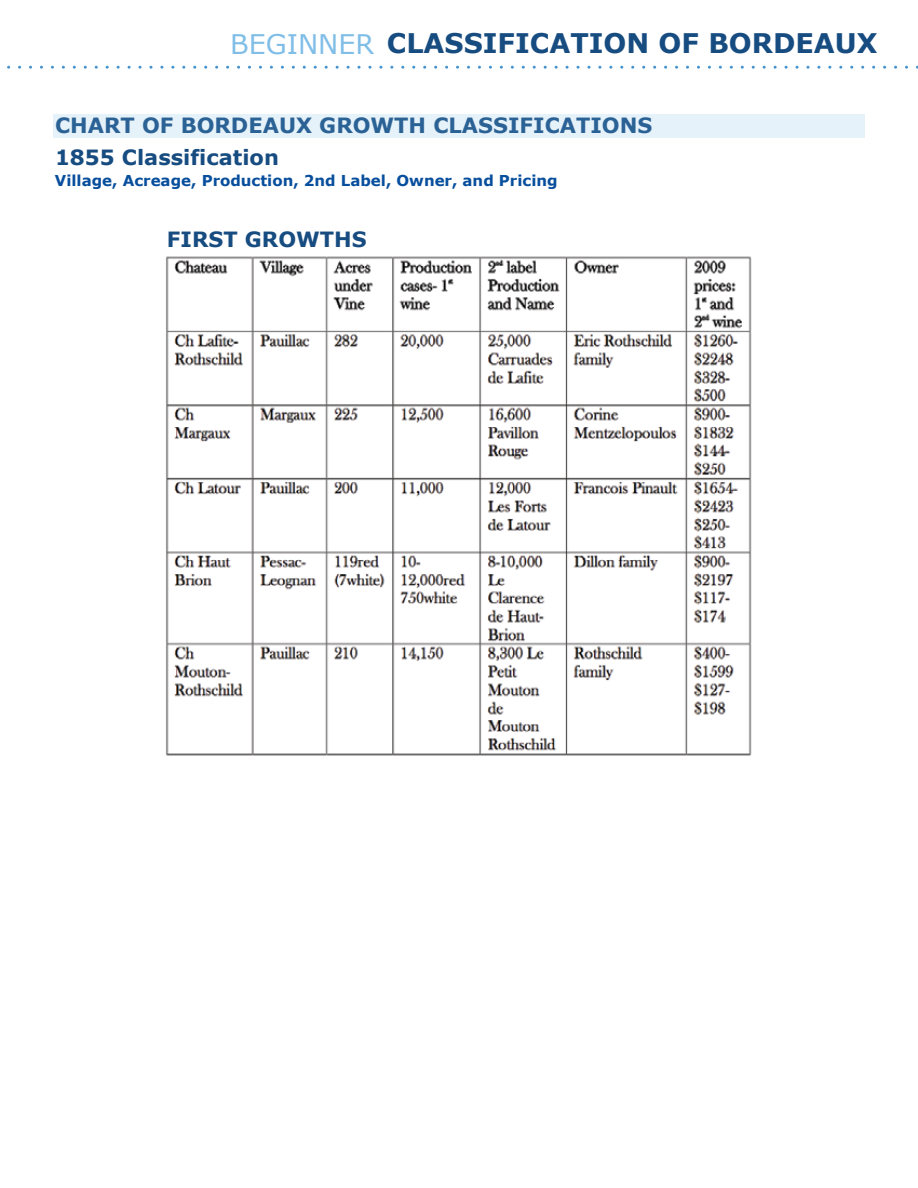
<style>
.page{position:relative;width:918px;height:1188px;background:#fff}
.page>*{position:absolute;margin:0;border:0;box-sizing:border-box;transform-origin:0 0}
.t1{font:700 27px "Verdana";color:#174c81}
.t2{font:700 21px/31.5px "Verdana";color:#174c81}
.t3{font:700 15px "Verdana";color:#074e9d}
.s1{font-weight:400;color:#80bee8}
</style>
<div class="page">
<svg style="left:7px;top:66px;width:911px;height:3px"></svg>
<div style="left:53px;top:114px;width:811px;height:23px;background:#e6f2fa"></div>
<img style="left:166px;top:256px;width:586px;height:500px">
<p class="t1" style="left:230px;top:26px;width:649px"><span class="s1">BEGINNER</span> CLASSIFICATION OF BORDEAUX</p>
<p class="t2" style="left:55px;top:110px;width:599px">CHART OF BORDEAUX GROWTH CLASSIFICATIONS<br>1855 Classification</p>
<p class="t3" style="left:55px;top:170px;width:504px">Village, Acreage, Production, 2nd Label, Owner, and Pricing</p>
<p class="t2" style="left:167px;top:224px;width:201px">FIRST GROWTHS</p>
</div>
